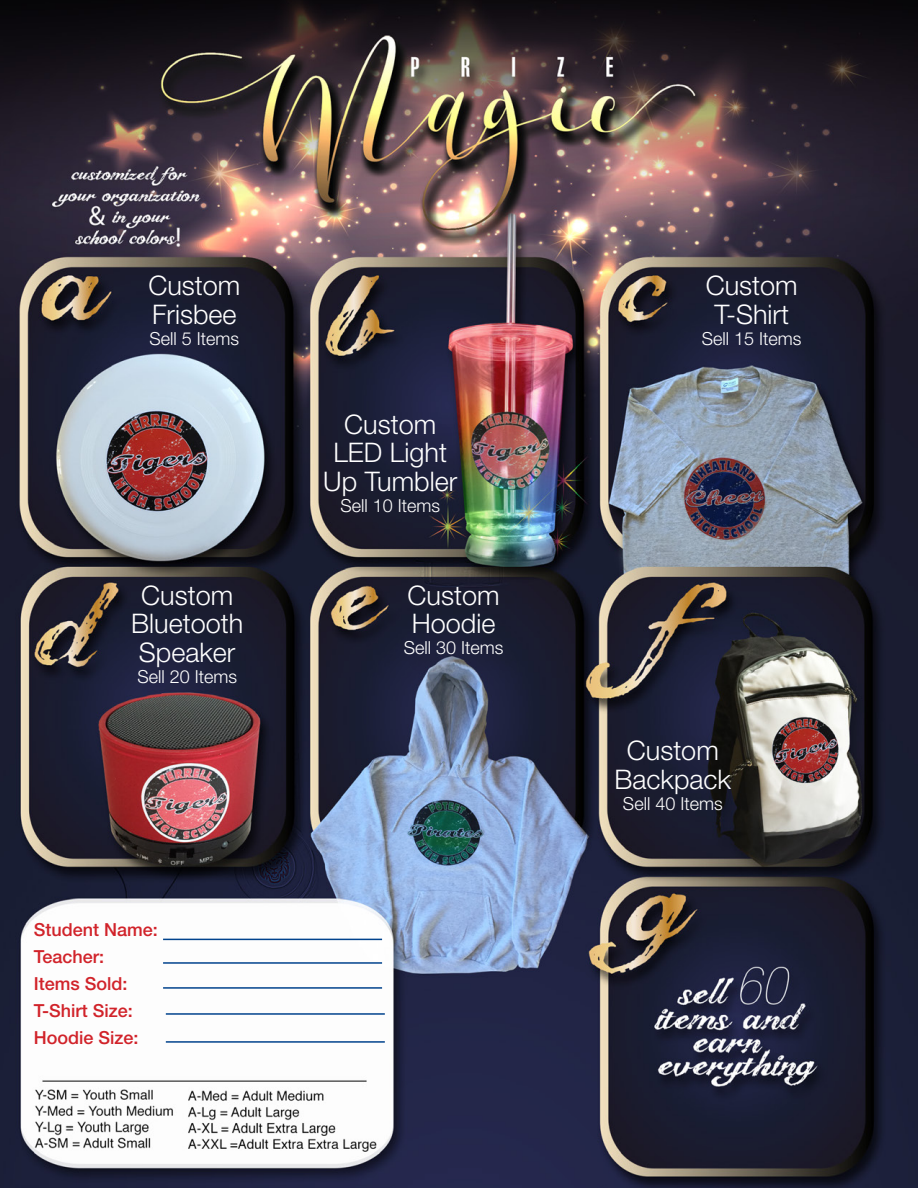
<style>
.page{position:relative;width:918px;height:1188px;background:#fff}
.page>*{position:absolute;margin:0;border:0;box-sizing:border-box;transform-origin:0 0}
.HEADLINES{font:300 27px "Helvetica Neue";color:#fff}
.HEADLINES-2{font:300 18px "Helvetica Neue";color:#fff}
.t1{font:500 18px "Helvetica Neue";color:#d1232a}
</style>
<div class="page">
<img style="left:0;top:0;width:918px;height:1188px">
<div style="left:152px;top:278px;width:106px;height:85px;background:#231f20;opacity:.25"></div>
<hr style="left:163px;top:939px;width:219px;height:1px;background:#01438d">
<hr style="left:163px;top:962px;width:219px;height:2px;background:#01438d">
<hr style="left:163px;top:987px;width:219px;height:2px;background:#01438d">
<div style="left:327px;top:416px;width:149px;height:114px;background:#231f20;opacity:.25"></div>
<div style="left:705px;top:278px;width:114px;height:85px;background:#231f20;opacity:.25"></div>
<div style="left:135px;top:587px;width:125px;height:114px;background:#231f20;opacity:.25"></div>
<div style="left:407px;top:587px;width:114px;height:85px;background:#231f20;opacity:.25"></div>
<div style="left:618px;top:743px;width:131px;height:84px;background:#231f20;opacity:.25"></div>
<hr style="left:166px;top:1013px;width:219px;height:2px;background:#01438d">
<hr style="left:166px;top:1041px;width:219px;height:2px;background:#01438d">
<p class="HEADLINES" style="left:148px;top:269px;width:93px">Custom</p>
<p class="HEADLINES" style="left:152px;top:298px;width:86px">Frisbee</p>
<p class="HEADLINES-2" style="left:150px;top:328px;width:91px">Sell 5 Items</p>
<p class="HEADLINES" style="left:141px;top:579px;width:93px">Custom</p>
<p class="HEADLINES" style="left:131px;top:607px;width:114px">Bluetooth</p>
<p class="HEADLINES" style="left:139px;top:636px;width:98px">Speaker</p>
<p class="HEADLINES-2" style="left:137px;top:665px;width:101px">Sell 20 Items</p>
<p class="HEADLINES" style="left:344px;top:408px;width:93px">Custom</p>
<p class="HEADLINES" style="left:333px;top:436px;width:115px">LED Light</p>
<p class="HEADLINES" style="left:323px;top:465px;width:136px">Up Tumbler</p>
<p class="HEADLINES-2" style="left:340px;top:494px;width:101px">Sell 10 Items</p>
<p class="HEADLINES" style="left:408px;top:579px;width:93px">Custom</p>
<p class="HEADLINES" style="left:412px;top:607px;width:85px">Hoodie</p>
<p class="HEADLINES-2" style="left:404px;top:637px;width:101px">Sell 30 Items</p>
<p class="t1" style="left:34px;top:919px;width:126px">Student Name:</p>
<p class="t1" style="left:34px;top:946px;width:72px">Teacher:</p>
<p class="t1" style="left:34px;top:973px;width:95px">Items Sold:</p>
<p class="t1" style="left:34px;top:1000px;width:101px">T-Shirt Size:</p>
<p class="t1" style="left:34px;top:1027px;width:106px">Hoodie Size:</p>
<p class="HEADLINES" style="left:706px;top:269px;width:93px">Custom</p>
<p class="HEADLINES" style="left:715px;top:298px;width:76px">T-Shirt</p>
<p class="HEADLINES-2" style="left:702px;top:328px;width:101px">Sell 15 Items</p>
<p class="HEADLINES" style="left:627px;top:734px;width:93px">Custom</p>
<p class="HEADLINES" style="left:615px;top:762px;width:118px">Backpack</p>
<p class="HEADLINES-2" style="left:623px;top:792px;width:101px">Sell 40 Items</p>
</div>
